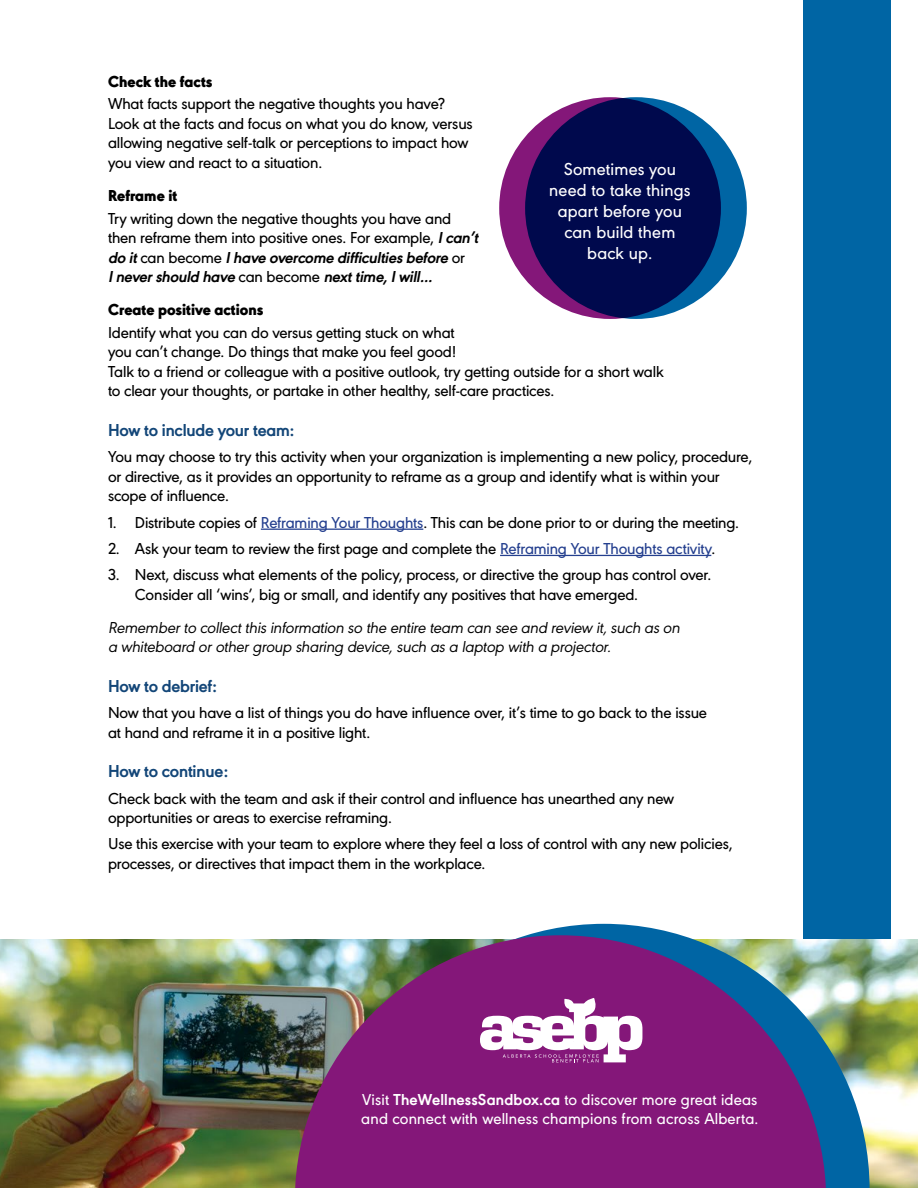
<style>
.page{position:relative;width:918px;height:1188px;background:#fff}
.page>*{position:absolute;margin:0;border:0;box-sizing:border-box;transform-origin:0 0}
.t1{font:500 18px/21px "URW Geometric";letter-spacing:.01em;color:#fff;text-align:center}
.t2{font:700 18px "URW Geometric";letter-spacing:-.01em;color:#134678}
.t3{font:500 16.5px/19.5px "URW Geometric";letter-spacing:-.01em;color:#000}
.t4{font:italic 16.5px/19.5px "URW Geometric";letter-spacing:-.01em;color:#000}
.t5{font:500 16.5px/19.5px "URW Geometric";letter-spacing:.01em;color:#fff}
.t6{font:900 16.5px "URW Geometric";color:#000}
.s1{font-weight:700;font-style:italic}
.s2{color:#25408f}
.s3{font-weight:700}
</style>
<div class="page">
<div style="left:803px;top:0;width:88px;height:1188px;background:#0065a4"></div>
<img style="left:0;top:940px;width:918px;height:248px">
<img style="left:528px;top:924px;width:342px;height:264px">
<svg style="left:295px;top:935px;width:531px;height:253px;background:#7a347f"></svg>
<svg style="left:480px;top:998px;width:162px;height:64px"></svg>
<hr style="left:261px;top:529px;width:162px;height:1px;background:#25408f">
<hr style="left:500px;top:555px;width:211px;height:1px;background:#25408f">
<div style="left:525px;top:97px;width:222px;height:222px;background:#0065a4;border-radius:50%"></div>
<svg style="left:499px;top:97px;width:222px;height:222px;background:#140b54"></svg>
<p class="t6" style="left:108px;top:69px;width:106px">Check the facts</p>
<p class="t3" style="left:108px;top:93px;width:366px">What facts support the negative thoughts you have?<br>Look at the facts and focus on what you do know, versus allowing negative self-talk or perceptions to impact how you view and react to a situation.</p>
<p class="t6" style="left:108px;top:183px;width:71px">Reframe it</p>
<p class="t3" style="left:108px;top:207px;width:376px">Try writing down the negative thoughts you have and then reframe them into positive ones. For example, <span class="s1">Ican’t do it</span>c a n b e c o m e <span class="s1">Ihave overcome difficultiesbefore</span> o r <span class="s1">Inevershould have</span> c a n b e c o m e <span class="s1">nexttime,Iwill…</span></p>
<p class="t6" style="left:108px;top:297px;width:157px">Create positive actions</p>
<p class="t3" style="left:108px;top:321px;width:557px">Identify what you can do versus getting stuck on what<br>you can’t change. Do things that make you feel good!<br>Talk to a friend or colleague with a positive outlook, try getting outside for a short walk to clear your thoughts, or partake in other healthy, self-care practices.</p>
<p class="t2" style="left:108px;top:417px;width:188px">How to include your team:</p>
<p class="t3" style="left:108px;top:446px;width:646px">You may choose to try this activity when your organization is implementing a new policy, procedure, or directive, as it provides an opportunity to reframe as a group and identify what is within your scope of influence.</p>
<p class="t3" style="left:108px;top:511px;width:633px">1. Distribute copies of <span class="s2">Reframing Your Thoughts</span>. This can be done prior to or during the meeting.</p>
<p class="t3" style="left:108px;top:537px;width:609px">2. Ask your team to review the first page and complete the <span class="s2">Reframing Your Thoughts activity</span>.</p>
<p class="t3" style="left:135px;top:564px;width:578px;text-indent:-27px">3. Next, discuss what elements of the policy, process, or directive the group has control over.<br>Consider all ‘wins’, big or small, and identify any positives that have emerged.</p>
<p class="t4" style="left:108px;top:616px;width:573px">Remember to collect this information so the entire team can see and review it, such as on a whiteboard or other group sharing device, such as a laptop with a projector.</p>
<p class="t2" style="left:108px;top:672px;width:111px">How to debrief:</p>
<p class="t3" style="left:108px;top:702px;width:601px">Now that you have a list of things you do have influence over, it’s time to go back to the issue at hand and reframe it in a positive light.</p>
<p class="t2" style="left:108px;top:758px;width:122px">How to continue:</p>
<p class="t3" style="left:108px;top:787px;width:568px">Check back with the team and ask if their control and influence has unearthed any new opportunities or areas to exercise reframing.</p>
<p class="t3" style="left:108px;top:833px;width:626px">Use this exercise with your team to explore where they feel a loss of control with any new policies, processes, or directives that impact them in the workplace.</p>
<p class="t1" style="left:549px;top:157px;width:143px">Sometimes you need to take things apart before you can build them back up.</p>
<p class="t5" style="left:361px;top:1088px;width:399px">Visit <span class="s3">TheWellnessSandbox.ca</span> to discover more great ideas and connect with wellness champions from across Alberta.</p>
</div>
